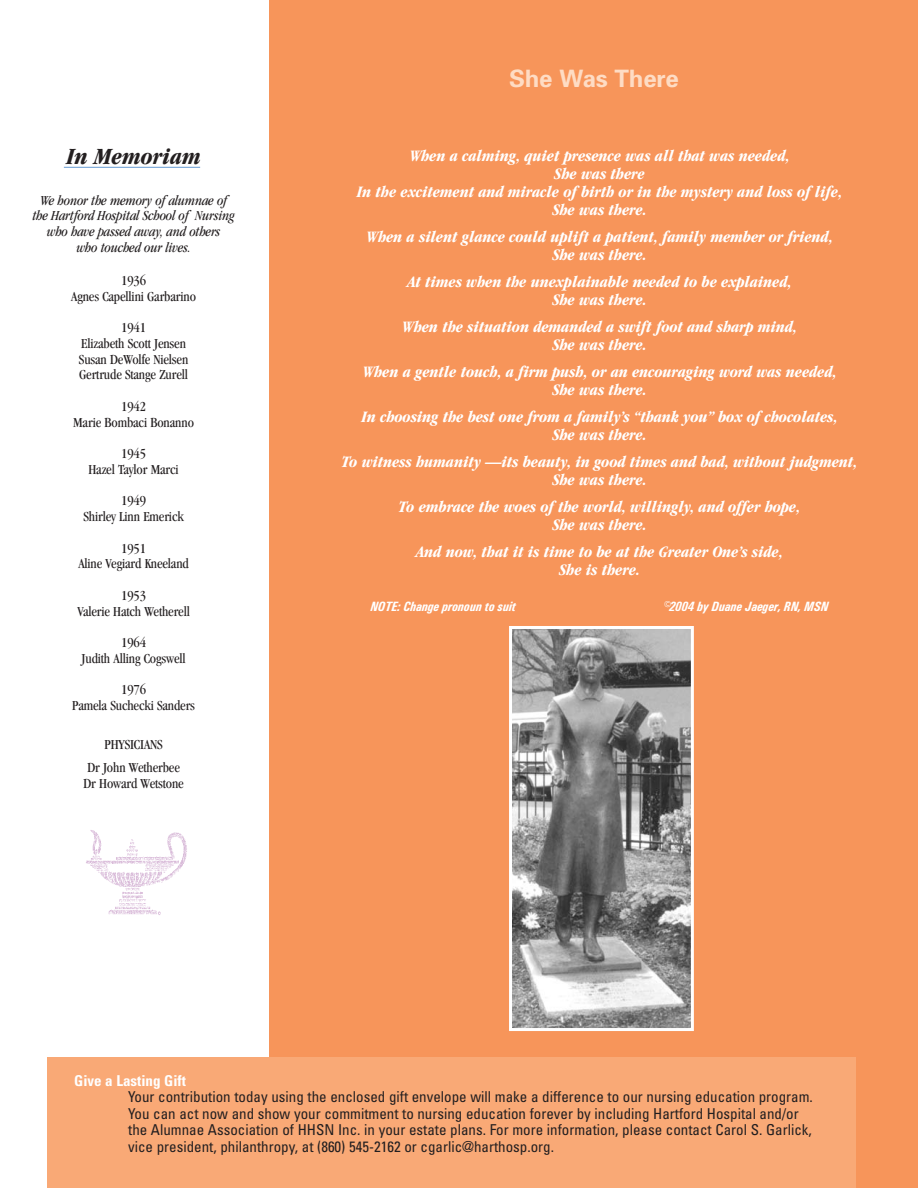
<style>
.page{position:relative;width:918px;height:1188px;background:#fff}
.page>*{position:absolute;margin:0;border:0;box-sizing:border-box;transform-origin:0 0}
.t1{font:700 24px "Univers";letter-spacing:-.01em;color:#fedcc4}
.t2{font:italic 700 condensed 24px "Garamond";color:#231f20}
.t3{font:italic 700 condensed 16.5px/18px "Garamond";letter-spacing:-.01em;color:#fff;text-align:center}
.t4{font:condensed 15px/16.5px "Univers";color:#231f20}
.t5{font:700 condensed 15px "Univers";color:#fff}
.t6{font:condensed 14.25px/15.8px "Garamond";letter-spacing:-.01em;color:#231f20;text-align:center}
.t7{font:italic condensed 14.25px/15.8px "Garamond";letter-spacing:-.01em;color:#231f20;text-align:center}
.t8{font:500 condensed 13.5px "Univers";letter-spacing:-.015em;color:#fff}
</style>
<div class="page">
<div style="left:270px;top:0;width:648px;height:1188px;background:#f7955a"></div>
<img style="left:513px;top:630px;width:177px;height:397px">
<div style="left:509px;top:626px;width:185px;height:405px;border:3px solid #fff"></div>
<hr style="left:64px;top:167px;width:136px;height:1px;background:#659ad2">
<img style="left:86px;top:830px;width:101px;height:85px">
<div style="left:47px;top:1057px;width:808px;height:131px;background:#f9a976"></div>
<h1 class="t2" style="left:66px;top:147px;width:136px">In Memoriam</h1>
<p class="t7" style="left:32px;top:193px;width:204px">We honor the memory of alumnae of the Hartford Hospital School of Nursing who have passed away, and others<br>who touched our lives.</p>
<p class="t6" style="left:71px;top:274px;width:126px">1936<br>Agnes Capellini Garbarino</p>
<p class="t6" style="left:79px;top:321px;width:111px">1941<br>Elizabeth Scott Jensen<br>Susan DeWolfe Nielsen<br>Gertrude Stange Zurell</p>
<p class="t6" style="left:73px;top:400px;width:122px">1942<br>Marie Bombaci Bonanno</p>
<p class="t6" style="left:89px;top:447px;width:92px">1945<br>Hazel Taylor Marci</p>
<p class="t6" style="left:84px;top:494px;width:102px">1949<br>Shirley Linn Emerick</p>
<p class="t6" style="left:78px;top:541px;width:112px">1951<br>Aline Vegiard Kneeland</p>
<p class="t6" style="left:77px;top:589px;width:114px">1953<br>Valerie Hatch Wetherell</p>
<p class="t6" style="left:82px;top:636px;width:105px">1964<br>Judith Alling Cogswell</p>
<p class="t6" style="left:72px;top:683px;width:124px">1976<br>Pamela Suchecki Sanders</p>
<p class="t6" style="left:87px;top:734px;width:94px;line-height:23.2px">PHYSICIANS<br>Dr John Wetherbee</p>
<p class="t6" style="left:83px;top:777px;width:102px">Dr Howard Wetstone</p>
<h1 class="t1" style="left:509px;top:70px;width:171px">She Was There</h1>
<p class="t3" style="left:357px;top:148px;width:487px">When a calming, quiet presence was all that was needed,<br>She was there<br>In the excitement and miracle of birth or in the mystery and loss of life, She was there.</p>
<p class="t3" style="left:366px;top:229px;width:468px">When a silent glance could uplift a patient, family member or friend,<br>She was there.</p>
<p class="t3" style="left:407px;top:274px;width:386px">At times when the unexplainable needed to be explained,<br>She was there.</p>
<p class="t3" style="left:402px;top:319px;width:397px">When the situation demanded a swift foot and sharp mind,<br>She was there.</p>
<p class="t3" style="left:362px;top:364px;width:476px">When a gentle touch, a firm push, or an encouraging word was needed,<br>She was there.</p>
<p class="t3" style="left:361px;top:409px;width:478px">In choosing the best one from a family’s “thank you” box of chocolates,<br>She was there.</p>
<p class="t3" style="left:342px;top:454px;width:517px">To witness humanity —its beauty, in good times and bad, without judgment,<br>She was there.</p>
<p class="t3" style="left:399px;top:499px;width:403px">To embrace the woes of the world, willingly, and offer hope,<br>She was there.</p>
<p class="t3" style="left:416px;top:544px;width:368px">And now, that it is time to be at the Greater One’s side,<br>She is there.</p>
<p class="t8" style="left:370px;top:602px;width:147px">NOTE: Change pronoun to suit</p>
<p class="t8" style="left:663px;top:602px;width:167px">©2004 by Duane Jaeger, RN, MSN</p>
<p class="t5" style="left:74px;top:1075px;width:113px">Give a Lasting Gift</p>
<p class="t4" style="left:128px;top:1090px;width:686px">Your contribution today using the enclosed gift envelope will make a difference to our nursing education program.<br>You can act now and show your commitment to nursing education forever by including Hartford Hospital and/or the Alumnae Association of HHSN Inc. in your estate plans. For more information, please contact Carol S. Garlick, vice president, philanthropy, at (860) 545-2162 or cgarlic@harthosp.org.</p>
</div>
